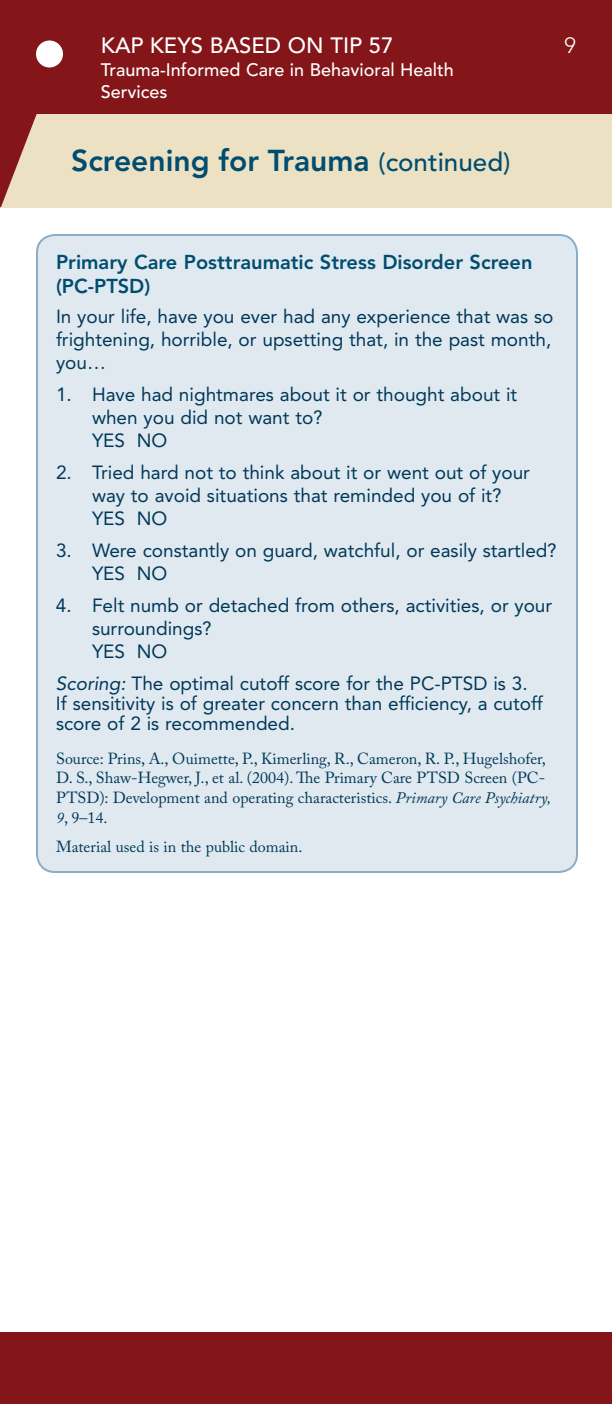
<style>
.page{position:relative;width:612px;height:1404px;background:#fff}
.page>*{position:absolute;margin:0;border:0;box-sizing:border-box;transform-origin:0 0}
.t1{font:800 30px "Avenir LT Std";color:#004d6f}
.t2{font:500 22px "Avenir LT Std";color:#fff}
.t3{font:300 22px "Avenir LT Std";color:#fff}
.t4{font:800 20px/24px "Avenir LT Std";color:#004d6f}
.t5{font:19px/23px "Avenir LT Std";color:#003859}
.t6{font:500 18px/22px "Avenir LT Std";color:#fff}
.t7{font:16px/19.4px "Adobe Caslon Pro";color:#003859}
.s1{font-weight:500;font-size:26px}
.s2{font-style:italic}
</style>
<div class="page">
<div style="left:0;top:112px;width:612px;height:95px;background:#ede1c3"></div>
<div style="left:0;top:0;width:612px;height:113px;background:#841519"></div>
<div style="left:36px;top:40px;width:27px;height:28px;background:#fff;border-radius:50%"></div>
<div style="left:0;top:1332px;width:612px;height:72px;background:#841519"></div>
<svg style="left:0;top:113px;width:38px;height:94px"></svg>
<div style="left:37px;top:235px;width:540px;height:637px;background:#e0e9f0;border-radius:18px"></div>
<p class="t2" style="left:101px;top:32px;width:294px">KAP Keys Based on TIP 57</p>
<p class="t6" style="left:101px;top:59px;width:355px">Trauma-Informed Care in Behavioral Health<br>Services</p>
<h2 class="t1" style="left:71px;top:143px;width:441px">Screening for Trauma <span class="s1">(continued)</span></h2>
<p class="t3" style="left:565px;top:32px;width:13px">9</p>
<h3 class="t4" style="left:56px;top:250px;width:478px">Primary Care Posttraumatic Stress Disorder Screen (PC-PTSD)</h3>
<p class="t5" style="left:56px;top:305px;width:499px;text-align:justify">In your life, have you ever had any experience that was so frightening, horrible, or upsetting that, in the past month, you…</p>
<p class="t5" style="left:92px;top:383px;width:427px;text-indent:-36px">1. Have had nightmares about it or thought about it when you did not want to?<br>YES NO</p>
<p class="t5" style="left:92px;top:461px;width:439px;text-indent:-36px">2. Tried hard not to think about it or went out of your way to avoid situations that reminded you of it?<br>YES NO</p>
<p class="t5" style="left:92px;top:539px;width:466px;text-indent:-36px">3. Were constantly on guard, watchful, or easily startled?<br>YES NO</p>
<p class="t5" style="left:92px;top:594px;width:462px;text-indent:-36px">4. Felt numb or detached from others, activities, or your surroundings?<br>YES NO</p>
<p class="t5" style="left:56px;top:673px;width:488px;line-height:20px"><span class="s2">Scoring:</span> The optimal cutoff score for the PC-PTSD is 3.<br>If sensitivity is of greater concern than efficiency, a cutoff score of 2 is recommended.</p>
<p class="t7" style="left:56px;top:749px;width:497px">Source: Prins, A., Ouimette, P., Kimerling, R., Cameron, R. P., Hugelshofer, D. S., Shaw-Hegwer, J., et al. (2004). The Primary Care PTSD Screen (PC-PTSD): Development and operating characteristics. <span class="s2">Primary Care Psychiatry, 9</span>, 9–14.</p>
<p class="t7" style="left:56px;top:836px;width:248px">Material used is in the public domain.</p>
</div>
